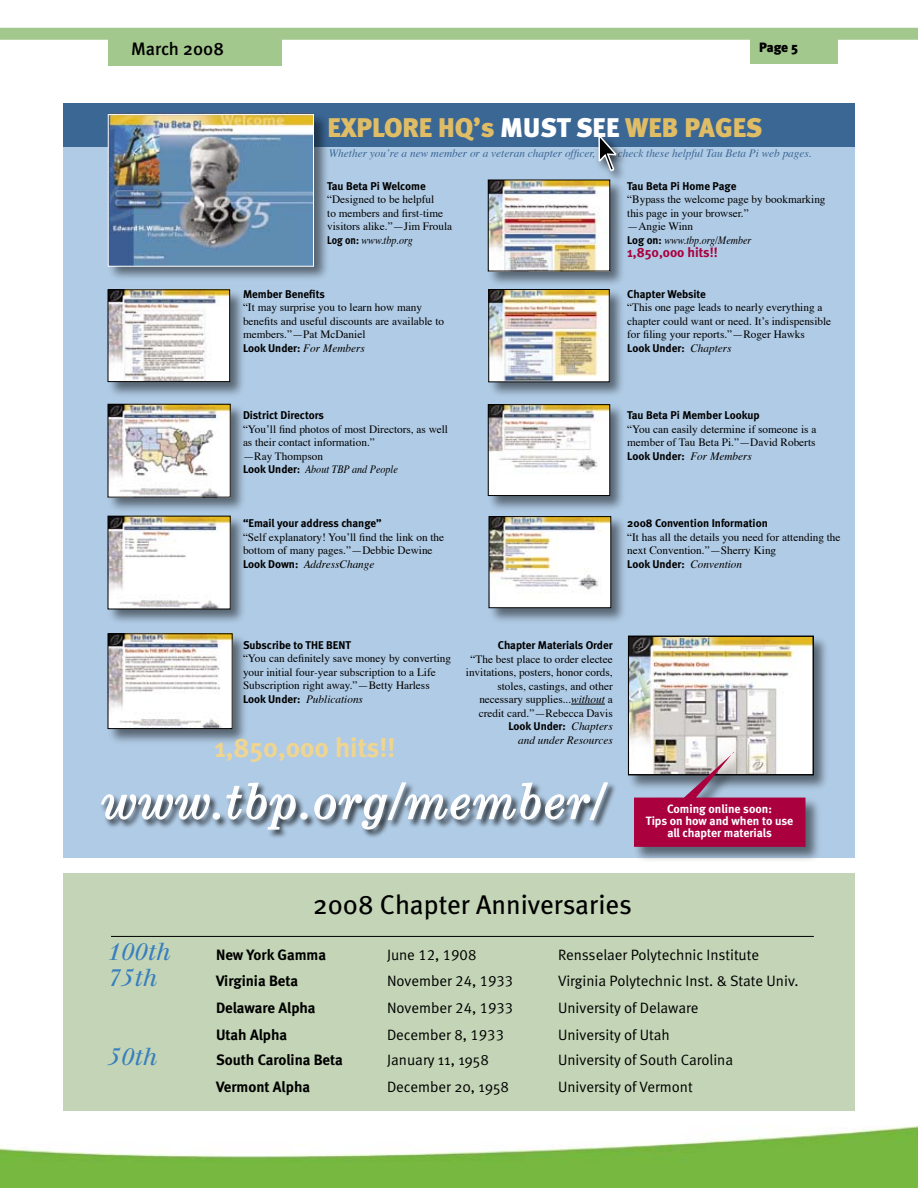
<style>
.page{position:relative;width:918px;height:1188px;background:#fff}
.page>*{position:absolute;margin:0;border:0;box-sizing:border-box;transform-origin:0 0}
.t1{font:italic 47.7px "Century Expanded";letter-spacing:.05em;color:#fff}
.t2{font:900 27px "Meta";color:#e0bd65}
.t3{font:27px "Meta";color:#000}
.t4{font:700 27px "Meta";color:#f0d590}
.t5{font:italic 24px "Walbaum";color:#387ebf}
.t6{font:500 18px "Meta";color:#000}
.t7{font:15px "Meta Normal LF";color:#000}
.t8{font:15px "Meta Bold LF";color:#000}
.t9{font:15px "Meta Normal";color:#000}
.t10{font:700 13.5px "Meta";color:#aa003e}
.t11{font:900 13.5px "Meta";color:#000}
.t12{font:700 12px/12px "Meta";color:#fff;text-align:center}
.t13{font:11.25px/13.5px "Times";color:#000}
.t14{font:700 11.25px "Meta";color:#000}
.t15{font:italic 11.25px "Times";color:#3b6795}
.t16{font:italic 11.25px "Times";color:#000}
.s1{color:#fff}
.s2{font-family:"Meta";font-weight:700}
.s3{font-style:italic}
.s4{font-family:"Times";font-weight:400;font-style:italic}
</style>
<div class="page">
<div style="left:108px;top:39px;width:174px;height:27px;background:#a3c88d"></div>
<div style="left:750px;top:37px;width:88px;height:27px;background:#a3c88d"></div>
<div style="left:0;top:28px;width:918px;height:12px;background:#a3c88d"></div>
<div style="left:63px;top:133px;width:791px;height:724px;background:#b0cbe5"></div>
<div style="left:63px;top:103px;width:792px;height:44px;background:#3b6795"></div>
<div style="left:63px;top:873px;width:791px;height:241px;background:#c3d5b6"></div>
<div style="left:106px;top:111px;width:225px;height:171px;background:#000;opacity:.5"></div>
<img style="left:108px;top:112px;width:205px;height:153px">
<div style="left:487px;top:515px;width:141px;height:110px;background:#000;opacity:.5"></div>
<img style="left:491px;top:518px;width:118px;height:88px">
<div style="left:489px;top:516px;width:122px;height:92px;border:1px solid #000"></div>
<div style="left:106px;top:514px;width:141px;height:113px;background:#000;opacity:.5"></div>
<img style="left:110px;top:518px;width:118px;height:89px">
<div style="left:106px;top:632px;width:143px;height:114px;background:#000;opacity:.5"></div>
<img style="left:110px;top:636px;width:120px;height:91px">
<div style="left:108px;top:634px;width:124px;height:95px;border:1px solid #000"></div>
<div style="left:106px;top:403px;width:141px;height:112px;background:#000;opacity:.5"></div>
<img style="left:110px;top:406px;width:118px;height:89px">
<div style="left:108px;top:404px;width:122px;height:93px;border:1px solid #000"></div>
<div style="left:627px;top:634px;width:203px;height:158px;background:#000;opacity:.5"></div>
<img style="left:630px;top:638px;width:181px;height:135px">
<div style="left:487px;top:288px;width:140px;height:112px;background:#000;opacity:.5"></div>
<img style="left:491px;top:291px;width:116px;height:89px">
<div style="left:489px;top:289px;width:120px;height:93px;border:1px solid #000"></div>
<div style="left:487px;top:403px;width:140px;height:110px;background:#000;opacity:.5"></div>
<img style="left:490px;top:406px;width:118px;height:88px">
<div style="left:488px;top:404px;width:122px;height:92px;border:1px solid #000"></div>
<div style="left:487px;top:178px;width:140px;height:110px;background:#000;opacity:.5"></div>
<img style="left:490px;top:182px;width:118px;height:87px">
<div style="left:488px;top:180px;width:122px;height:91px;border:1px solid #000"></div>
<hr style="left:571px;top:704px;width:34px;height:1px;background:#000">
<div style="left:100px;top:781px;width:518px;height:59px;background:#000;opacity:.75"></div>
<svg style="left:100px;top:794px;width:111px;height:26px"></svg>
<div style="left:213px;top:813px;width:7px;height:7px;border:2px solid #fff;border-radius:50%"></div>
<svg style="left:225px;top:782px;width:72px;height:48px"></svg>
<div style="left:300px;top:813px;width:8px;height:7px;border:2px solid #fff;border-radius:50%"></div>
<svg style="left:314px;top:782px;width:295px;height:48px"></svg>
<div style="left:108px;top:114px;width:206px;height:153px;border:1px solid #fff"></div>
<div style="left:628px;top:636px;width:185px;height:139px;border:1px solid #000"></div>
<div style="left:633px;top:753px;width:190px;height:111px;background:#000;opacity:.5"></div>
<svg style="left:634px;top:752px;width:172px;height:95px"></svg>
<div style="left:106px;top:288px;width:141px;height:110px;background:#000;opacity:.5"></div>
<img style="left:110px;top:292px;width:118px;height:88px">
<div style="left:108px;top:290px;width:122px;height:92px;border:1px solid #000"></div>
<hr style="left:111px;top:936px;width:703px;height:1px;background:#000">
<img style="left:0;top:1111px;width:918px;height:77px">
<div style="left:593px;top:131px;width:37px;height:53px;background:#000;opacity:.75"></div>
<svg style="left:598px;top:134px;width:19px;height:38px"></svg>
<h3 class="t6" style="left:131px;top:39px;width:94px">March 2008</h3>
<p class="t11" style="left:759px;top:39px;width:30px">Page</p>
<h2 class="t2" style="left:327px;top:111px;width:437px">EXPLORE HQ’s <span class="s1">MUST SEE</span> WEB PAGES</h2>
<p class="t15" style="left:329px;top:143px;width:268px">Whether you’re a new member or a veteran chapter officer,</p>
<p class="t15" style="left:618px;top:143px;width:195px">check these helpful Tau Beta Pi web pages.</p>
<p class="t14" style="left:327px;top:179px;width:100px">Tau Beta Pi Welcome</p>
<p class="t13" style="left:327px;top:192px;width:127px">“Designed to be helpful<br>to members and first-time visitors alike.”—Jim Froula<br><span class="s2">Log on:</span> <span class="s3">www.tbp.org</span></p>
<p class="t14" style="left:243px;top:287px;width:83px">Member Benefits</p>
<p class="t13" style="left:243px;top:300px;width:203px">“It may surprise you to learn how many benefits and useful discounts are available to members.”—Pat McDaniel</p>
<p class="t14" style="left:243px;top:341px;width:123px">Look Under: <span class="s4">For Members</span></p>
<p class="t14" style="left:243px;top:409px;width:83px">District Directors</p>
<p class="t13" style="left:243px;top:421px;width:207px">“You’ll find photos of most Directors, as well as their contact information.”<br>—Ray Thompson<br><span class="s2">Look Under:</span> <span class="s3">About TBP and People</span></p>
<p class="t14" style="left:243px;top:517px;width:140px">“Email your address change”</p>
<p class="t13" style="left:243px;top:529px;width:203px">“Self explanatory! You’ll find the link on the bottom of many pages.”—Debbie Dewine<br><span class="s2">Look Down:</span> <span class="s3">AddressChange</span></p>
<p class="t14" style="left:627px;top:179px;width:111px">Tau Beta Pi Home Page</p>
<p class="t13" style="left:627px;top:192px;width:200px">“Bypass the welcome page by bookmarking this page in your browser.”<br>—Angie Winn<br><span class="s2">Log on:</span> <span class="s3">www.tbp.org/Member</span></p>
<p class="t10" style="left:627px;top:245px;width:92px">1,850,ooo hits!!</p>
<p class="t14" style="left:627px;top:287px;width:80px">Chapter Website</p>
<p class="t13" style="left:627px;top:300px;width:206px">“This one page leads to nearly everything a chapter could want or need. It’s indispensible for filing your reports.”—Roger Hawks</p>
<p class="t14" style="left:627px;top:341px;width:106px">Look Under: <span class="s4">Chapters</span></p>
<p class="t14" style="left:627px;top:409px;width:134px">Tau Beta Pi Member Lookup</p>
<p class="t13" style="left:627px;top:421px;width:191px">“You can easily determine if someone is a member of Tau Beta Pi.”—David Roberts</p>
<p class="t14" style="left:627px;top:449px;width:126px">Look Under: <span class="s4">For Members</span></p>
<p class="t14" style="left:627px;top:517px;width:142px">2008 Convention Information</p>
<p class="t13" style="left:627px;top:529px;width:215px">“It has all the details you need for attending the next Convention.”—Sherry King</p>
<p class="t14" style="left:627px;top:557px;width:116px">Look Under: <span class="s4">Convention</span></p>
<p class="t14" style="left:243px;top:638px;width:109px">Subscribe to THE BENT</p>
<p class="t13" style="left:243px;top:651px;width:210px">“You can definitely save money by converting your initial four-year subscription to a Life Subscription right away.”—Betty Harless <span class="s2">Look Under:</span> <span class="s3">Publications</span></p>
<p class="t14" style="left:498px;top:639px;width:117px">Chapter Materials Order</p>
<p class="t13" style="left:466px;top:651px;width:148px;text-align:right">“The best place to order electee invitations, posters, honor cords, stoles, castings, and other necessary supplies...<span class="s3">without</span> a credit card.”—Rebecca Davis</p>
<p class="t14" style="left:508px;top:720px;width:106px">Look Under: <span class="s4">Chapters</span></p>
<p class="t16" style="left:518px;top:730px;width:96px">and under Resources</p>
<h1 class="t1" style="left:102px;top:773px;width:504px">www.tbp.org/member/</h1>
<h2 class="t4" style="left:214px;top:732px;width:183px">1,850,ooo hits!!</h2>
<p class="t12" style="left:646px;top:803px;width:149px">Coming online soon:<br>Tips on how and when to use all chapter materials</p>
<h2 class="t3" style="left:313px;top:889px;width:320px">2008 Chapter Anniversaries</h2>
<h3 class="t5" style="left:108px;top:937px;width:64px">100th</h3>
<h3 class="t8" style="left:216px;top:946px;width:112px">New York Gamma</h3>
<h3 class="t7" style="left:387px;top:946px;width:91px">June 12, 1908</h3>
<h3 class="t7" style="left:558px;top:946px;width:203px">Rensselaer Polytechnic Institute</h3>
<h3 class="t5" style="left:108px;top:963px;width:51px">75th</h3>
<h3 class="t8" style="left:216px;top:972px;width:84px">Virginia Beta</h3>
<h3 class="t7" style="left:387px;top:972px;width:128px">November 24, 1933</h3>
<h3 class="t7" style="left:558px;top:972px;width:242px">Virginia Polytechnic Inst. &amp; State Univ.</h3>
<h3 class="t8" style="left:216px;top:999px;width:101px">Delaware Alpha</h3>
<h3 class="t7" style="left:387px;top:999px;width:128px">November 24, 1933</h3>
<h3 class="t7" style="left:558px;top:999px;width:142px">University of Delaware</h3>
<h3 class="t8" style="left:216px;top:1026px;width:73px">Utah Alpha</h3>
<h3 class="t7" style="left:387px;top:1026px;width:119px">December 8, 1933</h3>
<h3 class="t7" style="left:558px;top:1026px;width:113px">University of Utah</h3>
<h3 class="t5" style="left:108px;top:1042px;width:51px">50th</h3>
<h3 class="t8" style="left:216px;top:1051px;width:128px">South Carolina Beta</h3>
<h3 class="t9" style="left:387px;top:1051px;width:103px">January 11, 1958</h3>
<h3 class="t9" style="left:558px;top:1051px;width:177px">University of South Carolina</h3>
<h3 class="t8" style="left:216px;top:1078px;width:96px">Vermont Alpha</h3>
<h3 class="t9" style="left:387px;top:1078px;width:124px">December 20, 1958</h3>
<h3 class="t9" style="left:558px;top:1078px;width:136px">University of Vermont</h3>
</div>
